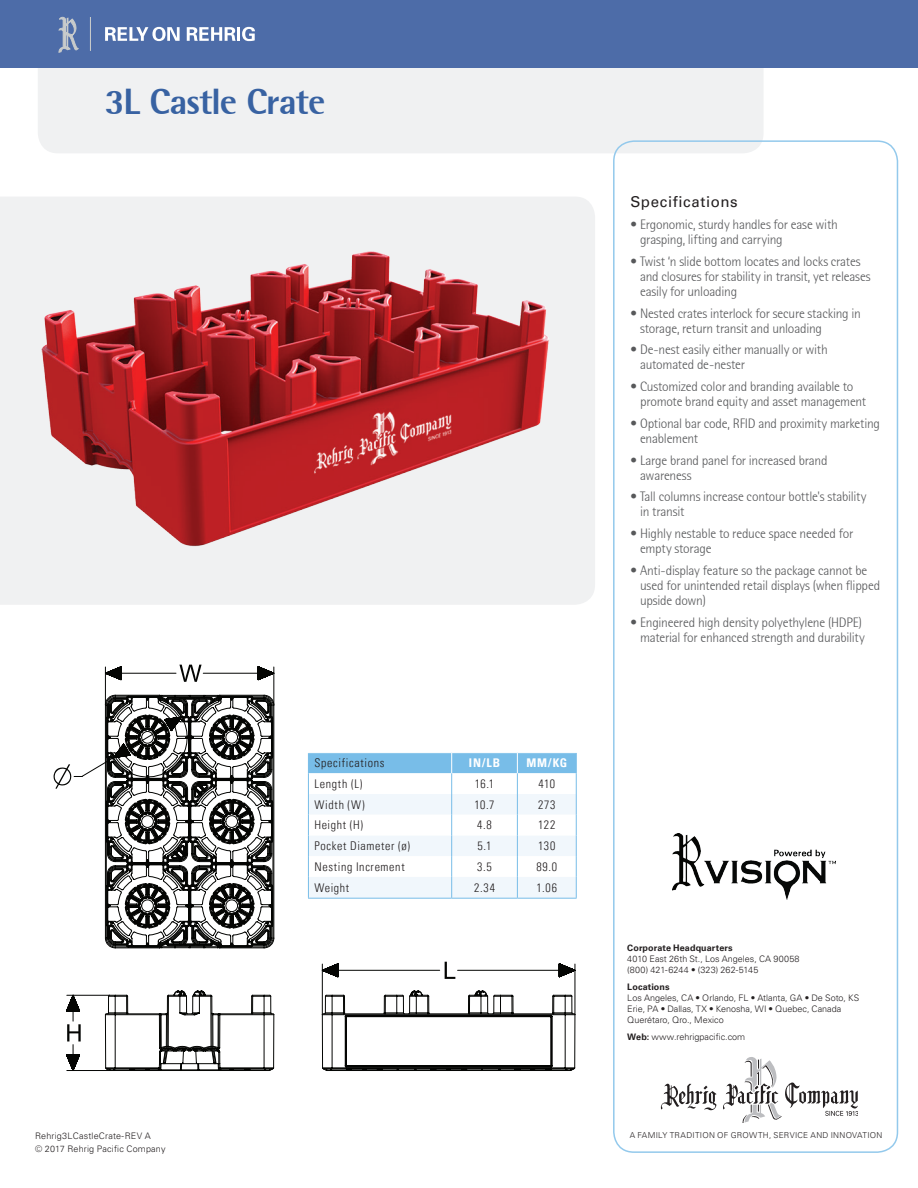
<style>
.page{position:relative;width:918px;height:1188px;background:#fff}
.page>*{position:absolute;margin:0;border:0;box-sizing:border-box;transform-origin:0 0}
.t1{font:800 36px "Rotis Semi Sans";letter-spacing:-.025em;color:#3862a2}
.t2{font:15px "Univers LT Pro 55 Roman";letter-spacing:.04em;color:#231f20}
.t3{font:300 13.5px/15px "Rotis Semisans";letter-spacing:-.015em;color:#57585a}
.t4{font:300 condensed 12px "Univers LT Pro";letter-spacing:.055em;color:#231f20}
.t5{font:700 condensed 12px "Univers LT Pro";letter-spacing:.065em;color:#fff}
.t6{font:300 9px/10.8px "Univers LT Pro 45";letter-spacing:.005em;color:#231f20}
.t7{font:700 9px "Univers LT Pro 65";letter-spacing:.01em;color:#231f20}
.t8{font:300 8.25px "Univers LT Pro 45";letter-spacing:.035em;color:#231f20}
.s1{font-family:"Univers LT Pro 65";font-weight:700}
</style>
<div class="page">
<div style="left:38px;top:68px;width:725px;height:85px;background:#f0f1f2"></div>
<div style="left:0;top:0;width:918px;height:68px;background:#4d6ca8"></div>
<div style="left:0;top:197px;width:595px;height:408px;background:#f0f1f2"></div>
<svg style="left:105px;top:27px;width:75px;height:14px"></svg>
<svg style="left:187px;top:27px;width:49px;height:14px"></svg>
<hr style="left:237px;top:27px;width:3px;height:14px;background:#fff">
<svg style="left:242px;top:27px;width:13px;height:14px"></svg>
<hr style="left:90px;top:17px;width:1px;height:34px;background:#c8cbcb">
<svg style="left:58px;top:17px;width:20px;height:36px"></svg>
<svg style="left:179px;top:665px;width:23px;height:2px"></svg>
<svg style="left:54px;top:767px;width:12px;height:22px"></svg>
<svg style="left:274px;top:1015px;width:301px;height:54px"></svg>
<svg style="left:274px;top:667px;width:301px;height:348px"></svg>
<svg style="left:66px;top:667px;width:208px;height:404px"></svg>
<div style="left:613px;top:140px;width:285px;height:1013px;border:2px solid #93c9ec;border-radius:20px"></div>
<hr style="left:308px;top:752px;width:144px;height:1px;background:#fff">
<hr style="left:452px;top:752px;width:65px;height:1px;background:#fff">
<hr style="left:517px;top:752px;width:60px;height:1px;background:#fff">
<hr style="left:308px;top:898px;width:144px;height:1px;background:#78bde8">
<hr style="left:452px;top:898px;width:65px;height:1px;background:#78bde8">
<hr style="left:517px;top:898px;width:60px;height:1px;background:#78bde8">
<svg style="left:308px;top:753px;width:269px;height:145px"></svg>
<img style="left:35px;top:197px;width:546px;height:408px">
<svg style="left:660px;top:1057px;width:198px;height:66px"></svg>
<img style="left:673px;top:834px;width:163px;height:66px">
<h1 class="t1" style="left:105px;top:79px;width:222px">3L Castle Crate</h1>
<p class="t4" style="left:314px;top:755px;width:71px">Specifications</p>
<p class="t5" style="left:469px;top:756px;width:33px">IN/LB</p>
<p class="t5" style="left:526px;top:756px;width:42px">MM/KG</p>
<p class="t4" style="left:314px;top:776px;width:50px">Length (L)</p>
<p class="t4" style="left:475px;top:776px;width:21px">16.1</p>
<p class="t4" style="left:539px;top:776px;width:18px">410</p>
<p class="t4" style="left:314px;top:796px;width:52px">Width (W)</p>
<p class="t4" style="left:475px;top:796px;width:21px">10.7</p>
<p class="t4" style="left:538px;top:796px;width:19px">273</p>
<p class="t4" style="left:314px;top:817px;width:50px">Height (H)</p>
<p class="t4" style="left:477px;top:817px;width:16px">4.8</p>
<p class="t4" style="left:538px;top:817px;width:19px">122</p>
<p class="t4" style="left:314px;top:838px;width:97px">Pocket Diameter (ø)</p>
<p class="t4" style="left:478px;top:838px;width:15px">5.1</p>
<p class="t4" style="left:538px;top:838px;width:19px">130</p>
<p class="t4" style="left:314px;top:858px;width:92px">Nesting Increment</p>
<p class="t4" style="left:477px;top:858px;width:16px">3.5</p>
<p class="t4" style="left:536px;top:858px;width:22px">89.0</p>
<p class="t4" style="left:314px;top:879px;width:36px">Weight</p>
<p class="t4" style="left:474px;top:879px;width:23px">2.34</p>
<p class="t4" style="left:537px;top:879px;width:22px">1.06</p>
<p class="t2" style="left:630px;top:192px;width:109px">Specifications</p>
<p class="t3" style="left:640px;top:217px;width:199px;text-indent:-10px">• Ergonomic, sturdy handles for ease with grasping, lifting and carrying</p>
<p class="t3" style="left:640px;top:254px;width:232px;text-indent:-10px">• Twist ‘n slide bottom locates and locks crates and closures for stability in transit, yet releases easily for unloading</p>
<p class="t3" style="left:640px;top:306px;width:222px;text-indent:-10px">• Nested crates interlock for secure stacking in storage, return transit and unloading</p>
<p class="t3" style="left:640px;top:342px;width:189px;text-indent:-10px">• De-nest easily either manually or with automated de-nester</p>
<p class="t3" style="left:640px;top:379px;width:228px;text-indent:-10px">• Customized color and branding available to promote brand equity and asset management</p>
<p class="t3" style="left:640px;top:416px;width:241px;text-indent:-10px">• Optional bar code, RFID and proximity marketing enablement</p>
<p class="t3" style="left:640px;top:453px;width:189px;text-indent:-10px">• Large brand panel for increased brand awareness</p>
<p class="t3" style="left:640px;top:489px;width:228px;text-indent:-10px">• Tall columns increase contour bottle's stability in transit</p>
<p class="t3" style="left:640px;top:526px;width:215px;text-indent:-10px">• Highly nestable to reduce space needed for empty storage</p>
<p class="t3" style="left:640px;top:563px;width:242px;text-indent:-10px">• Anti-display feature so the package cannot be used for unintended retail displays (when flipped upside down)</p>
<p class="t3" style="left:630px;top:615px;width:236px;text-align:right">• Engineered high density polyethylene (HDPE) material for enhanced strength and durability</p>
<p class="t7" style="left:627px;top:941px;width:107px">Corporate Headquarters</p>
<p class="t6" style="left:627px;top:953px;width:174px">4010 East 26th St., Los Angeles, CA 90058 (800) 421-6244 • (323) 262-5145</p>
<p class="t7" style="left:627px;top:981px;width:44px">Locations</p>
<p class="t6" style="left:627px;top:992px;width:233px">Los Angeles, CA • Orlando, FL • Atlanta, GA • De Soto, KS<br>Erie, PA • Dallas, TX • Kenosha, WI • Quebec, Canada<br>Querétaro, Qro., Mexico</p>
<p class="t6" style="left:627px;top:1031px;width:119px"><span class="s1">Web:</span> www.rehrigpacific.com</p>
<p class="t6" style="left:35px;top:1129px;width:132px;line-height:13.5px">Rehrig3LCastleCrate-REV A<br>© 2017 Rehrig Pacific Company</p>
<p class="t8" style="left:630px;top:1129px;width:254px">A FAMILY TRADITION OF GROWTH, SERVICE AND INNOVATION</p>
</div>
